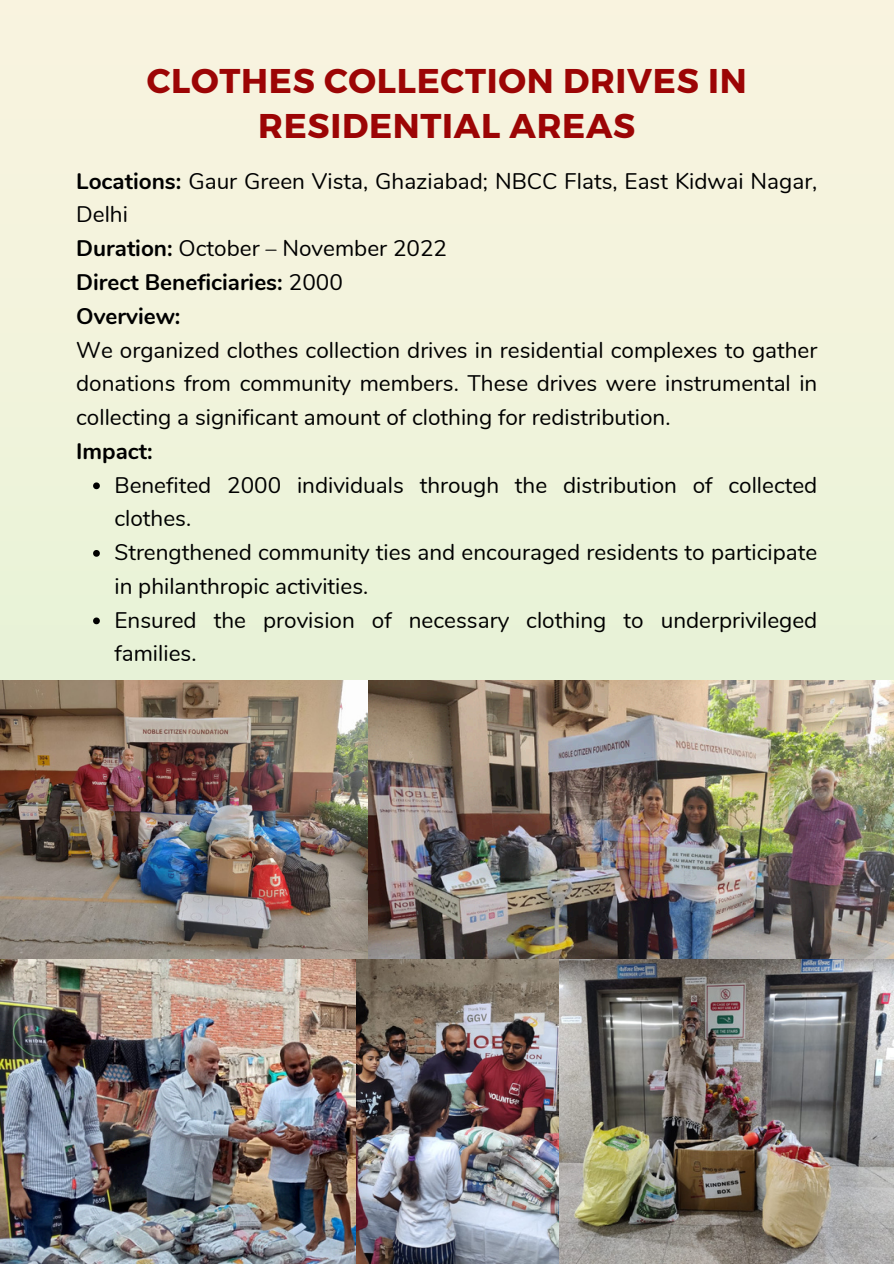
<style>
.page{position:relative;width:894px;height:1264px;background:#fff}
.page>*{position:absolute;margin:0;border:0;box-sizing:border-box;transform-origin:0 0}
.t1{font:700 34.35px/45px "Montserrat";letter-spacing:.02em;color:#9c0505;text-align:center}
.t2{font:22.5px/33.8px "Nunito";color:#000}
.t3{font:700 22.5px "Nunito";color:#000}
.s1{font-weight:700}
.s2{font-weight:400}
</style>
<div class="page">
<div style="left:0;top:0;width:893px;height:1263px;background:#f2f3dc"></div>
<img style="left:0;top:680px;width:893px;height:583px">
<svg style="left:93px;top:482px;width:7px;height:7px"></svg>
<svg style="left:93px;top:550px;width:7px;height:6px"></svg>
<svg style="left:93px;top:617px;width:7px;height:7px"></svg>
<p class="t1" style="left:147px;top:57px;width:601px">CLOTHES COLLECTION DRIVES IN<br>RESIDENTIAL AREAS</p>
<p class="t2" style="left:76px;top:164px;width:742px"><span class="s1">Locations:</span> Gaur Green Vista, Ghaziabad; NBCC Flats, East Kidwai Nagar,<br>Delhi</p>
<h2 class="t2" style="left:76px;top:232px;width:372px"><span class="s1">Duration:</span> October – November 2022</h2>
<p class="t3" style="left:76px;top:267px;width:268px">Direct Beneficiaries: <span class="s2">2000</span></p>
<p class="t3" style="left:76px;top:301px;width:106px">Overview:</p>
<p class="t2" style="left:76px;top:333px;width:742px;text-align:justify">We organized clothes collection drives in residential complexes to gather donations from community members. These drives were instrumental in collecting a significant amount of clothing for redistribution.</p>
<p class="t3" style="left:76px;top:436px;width:78px">Impact:</p>
<p class="t2" style="left:114px;top:468px;width:704px">Benefited 2000 individuals through the distribution of collected clothes.</p>
<p class="t2" style="left:114px;top:536px;width:704px">Strengthened community ties and encouraged residents to participate in philanthropic activities.</p>
<p class="t2" style="left:114px;top:603px;width:704px">Ensured the provision of necessary clothing to underprivileged families.</p>
</div>
